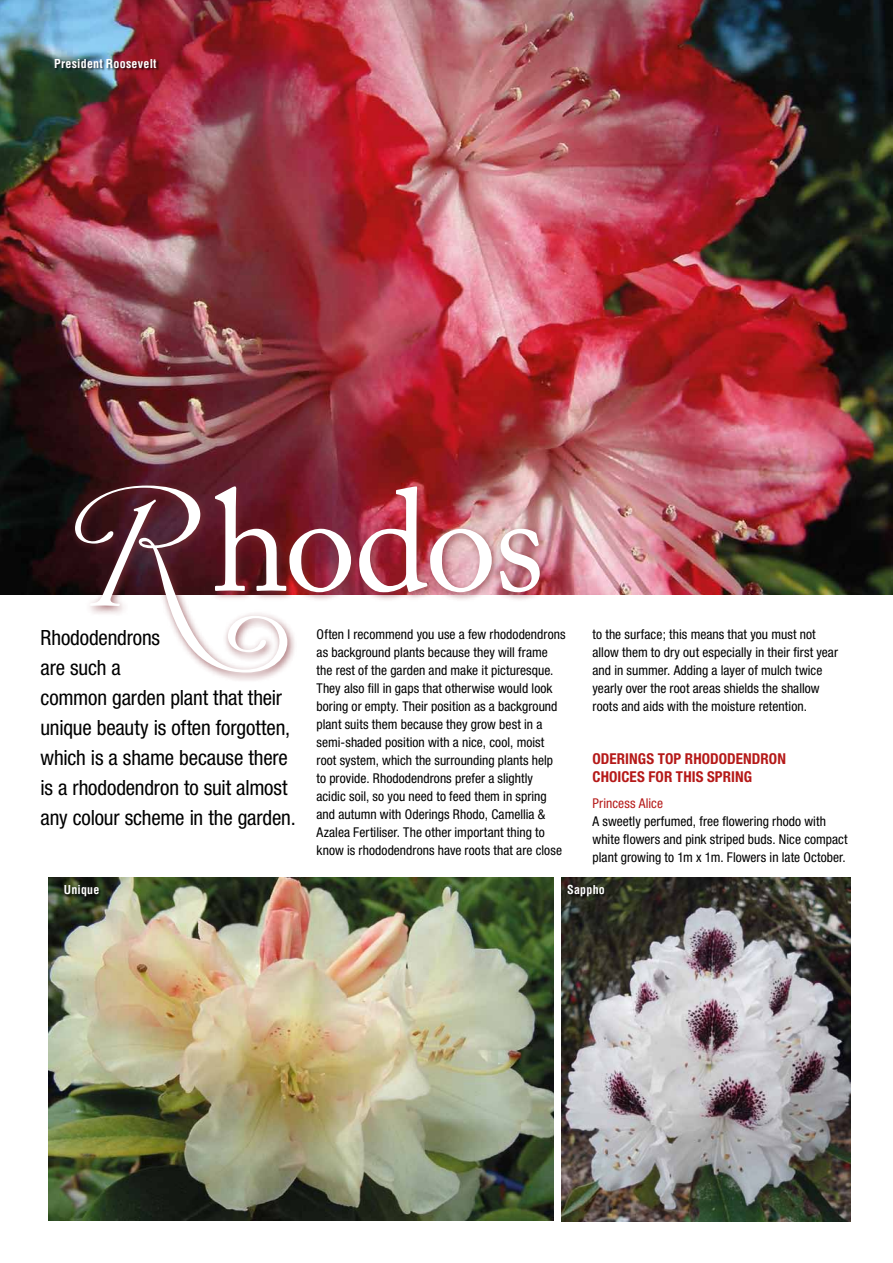
<style>
.page{position:relative;width:893px;height:1263px;background:#fff}
.page>*{position:absolute;margin:0;border:0;box-sizing:border-box;transform-origin:0 0}
.t1{font:144px "Adobe Caslon Pro";color:#fff}
.t2{font:condensed 21px/30px "Helvetica Neue";letter-spacing:-.01em;color:#000}
.t3{font:700 condensed 15px "Helvetica Neue";letter-spacing:.01em;color:#b51918}
.t4{font:condensed 13.5px/18px "Helvetica Neue";letter-spacing:.005em;color:#000}
.t5{font:condensed 13.5px "Helvetica Neue";letter-spacing:.005em;color:#b51918}
.t6{font:700 condensed 12px "Helvetica";letter-spacing:.02em;color:#fff}
</style>
<div class="page">
<img style="left:0;top:0;width:893px;height:594px">
<div style="left:69px;top:479px;width:480px;height:203px;background:#823238;opacity:.75"></div>
<div style="left:55px;top:59px;width:106px;height:13px;background:#000;opacity:.75"></div>
<img style="left:561px;top:878px;width:289px;height:344px">
<img style="left:49px;top:878px;width:505px;height:342px">
<div style="left:568px;top:885px;width:40px;height:15px;background:#000;opacity:.75"></div>
<div style="left:65px;top:885px;width:37px;height:15px;background:#000;opacity:.75"></div>
<p class="t6" style="left:54px;top:56px;width:104px">President Roosevelt</p>
<h1 class="t1" style="left:94px;top:457px;width:452px"><sub>R</sub>hodos</h1>
<h2 class="t2" style="left:40px;top:622px;width:257px">Rhododendrons<br>are such a<br>common garden plant that their unique beauty is often forgotten, which is a shame because there is a rhododendron to suit almost any colour scheme in the garden.</h2>
<p class="t4" style="left:316px;top:625px;width:251px">Often I recommend you use a few rhododendrons as background plants because they will frame the rest of the garden and make it picturesque.<br>They also fill in gaps that otherwise would look boring or empty. Their position as a background plant suits them because they grow best in a semi-shaded position with a nice, cool, moist root system, which the surrounding plants help to provide. Rhododendrons prefer a slightly acidic soil, so you need to feed them in spring and autumn with Oderings Rhodo, Camellia &amp; Azalea Fertiliser. The other important thing to know is rhododendrons have roots that are close</p>
<p class="t4" style="left:592px;top:625px;width:247px">to the surface; this means that you must not allow them to dry out especially in their first year and in summer. Adding a layer of mulch twice yearly over the root areas shields the shallow roots and aids with the moisture retention.</p>
<p class="t3" style="left:592px;top:749px;width:9px">ODERI</p>
<p class="t3" style="left:629px;top:749px;width:158px">NGS TOP RHODODENDRON</p>
<p class="t3" style="left:592px;top:767px;width:33px">CHOICES</p>
<p class="t3" style="left:648px;top:767px;width:67px">FOR THIS SPRI</p>
<p class="t3" style="left:735px;top:767px;width:17px">NG</p>
<p class="t5" style="left:592px;top:796px;width:72px">Princess Alice</p>
<p class="t4" style="left:592px;top:812px;width:257px">A sweetly perfumed, free flowering rhodo with white flowers and pink striped buds. Nice compact plant growing to 1m x 1m. Flowers in late October.</p>
<p class="t6" style="left:64px;top:882px;width:37px">Unique</p>
<p class="t6" style="left:567px;top:882px;width:39px">Sappho</p>
</div>
